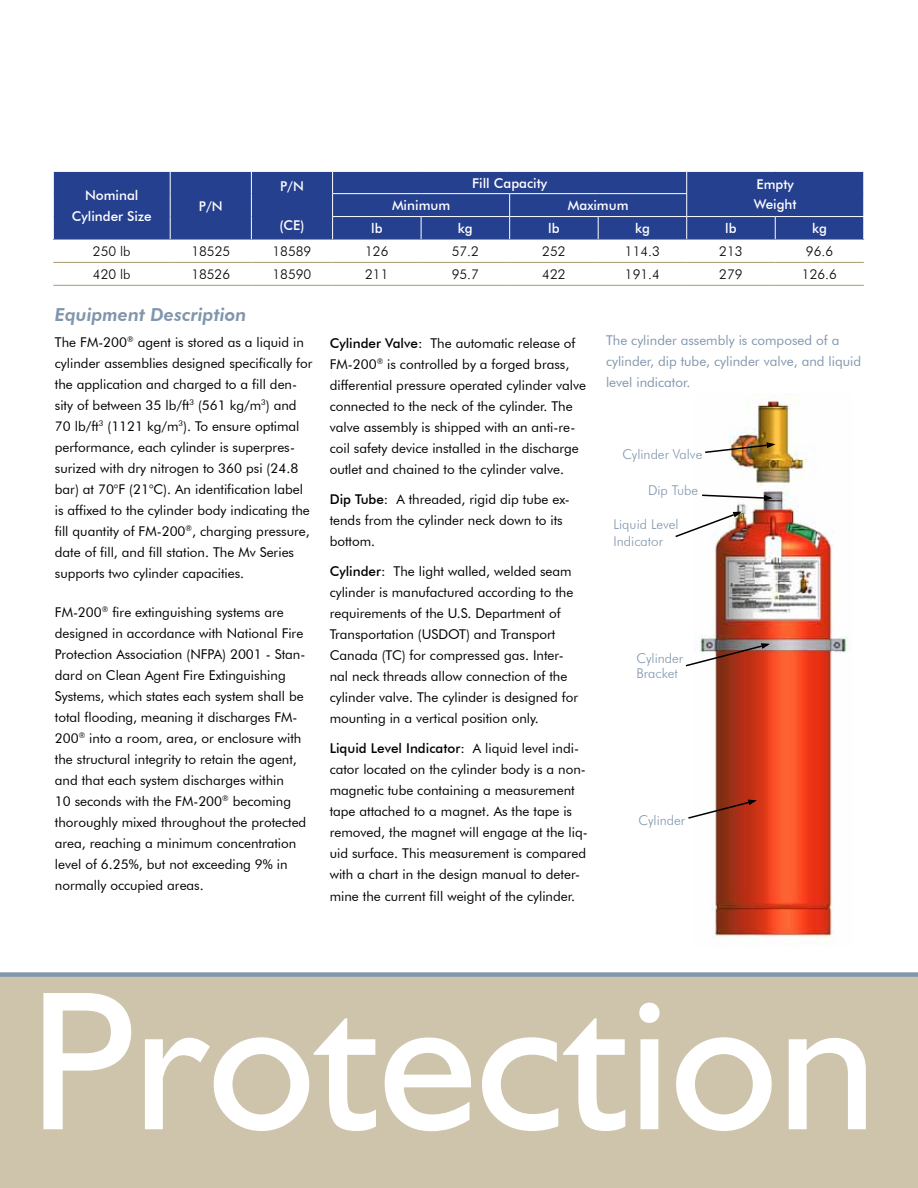
<style>
.page{position:relative;width:918px;height:1188px;background:#fff}
.page>*{position:absolute;margin:0;border:0;box-sizing:border-box;transform-origin:0 0}
.t1{font:199.5px "Humanist 521 BT";color:#fff}
.t2{font:italic 800 18px "Futura BT";color:#8196ad}
.t3{font:13.5px/21px "Futura BT";color:#000}
.t4{font:13.5px/21px "Futura BT";color:#8196ad}
.t5{font:500 13.5px/20.2px "Futura BT";color:#fff;text-align:center}
.t6{font:300 13.5px "Futura BT";color:#000}
.t7{font:300 13.5px/16.5px "Futura BT";color:#8196ad}
.s1{font-weight:500}
</style>
<div class="page">
<div style="left:1px;top:975px;width:916px;height:212px;background:#cec4ab"></div>
<div style="left:0;top:975px;width:918px;height:213px;border:2px solid #cec4ab"></div>
<div style="left:54px;top:172px;width:809px;height:67px;background:#25408f"></div>
<hr style="left:332px;top:193px;width:89px;height:1px;background:#fff">
<hr style="left:421px;top:193px;width:89px;height:1px;background:#fff">
<hr style="left:510px;top:193px;width:88px;height:1px;background:#fff">
<hr style="left:598px;top:193px;width:89px;height:1px;background:#fff">
<svg style="left:53px;top:172px;width:1px;height:67px"></svg>
<svg style="left:170px;top:172px;width:1px;height:67px"></svg>
<svg style="left:251px;top:172px;width:1px;height:67px"></svg>
<hr style="left:332px;top:216px;width:89px;height:1px;background:#fff">
<svg style="left:332px;top:172px;width:1px;height:67px"></svg>
<hr style="left:421px;top:216px;width:89px;height:1px;background:#fff">
<svg style="left:421px;top:217px;width:1px;height:22px"></svg>
<hr style="left:510px;top:216px;width:88px;height:1px;background:#fff">
<svg style="left:509px;top:194px;width:1px;height:45px"></svg>
<hr style="left:598px;top:216px;width:89px;height:1px;background:#fff">
<svg style="left:598px;top:217px;width:1px;height:22px"></svg>
<hr style="left:687px;top:216px;width:88px;height:1px;background:#fff">
<svg style="left:686px;top:172px;width:1px;height:67px"></svg>
<hr style="left:775px;top:216px;width:89px;height:1px;background:#fff">
<svg style="left:775px;top:217px;width:1px;height:22px"></svg>
<svg style="left:863px;top:172px;width:1px;height:67px"></svg>
<hr style="left:53px;top:239px;width:117px;height:1px;background:#a8996e">
<hr style="left:170px;top:239px;width:81px;height:1px;background:#a8996e">
<hr style="left:251px;top:239px;width:82px;height:1px;background:#a8996e">
<hr style="left:333px;top:239px;width:88px;height:1px;background:#a8996e">
<hr style="left:421px;top:239px;width:89px;height:1px;background:#a8996e">
<hr style="left:510px;top:239px;width:88px;height:1px;background:#a8996e">
<hr style="left:598px;top:239px;width:89px;height:1px;background:#a8996e">
<hr style="left:687px;top:239px;width:88px;height:1px;background:#a8996e">
<hr style="left:775px;top:239px;width:89px;height:1px;background:#a8996e">
<hr style="left:53px;top:262px;width:117px;height:1px;background:#a8996e">
<hr style="left:170px;top:262px;width:81px;height:1px;background:#a8996e">
<hr style="left:251px;top:262px;width:82px;height:1px;background:#a8996e">
<hr style="left:333px;top:262px;width:88px;height:1px;background:#a8996e">
<hr style="left:421px;top:262px;width:89px;height:1px;background:#a8996e">
<hr style="left:510px;top:262px;width:88px;height:1px;background:#a8996e">
<hr style="left:598px;top:262px;width:89px;height:1px;background:#a8996e">
<hr style="left:687px;top:262px;width:88px;height:1px;background:#a8996e">
<hr style="left:775px;top:262px;width:89px;height:1px;background:#a8996e">
<hr style="left:53px;top:285px;width:117px;height:1px;background:#a8996e">
<hr style="left:170px;top:285px;width:81px;height:1px;background:#a8996e">
<hr style="left:251px;top:285px;width:82px;height:1px;background:#a8996e">
<hr style="left:333px;top:285px;width:88px;height:1px;background:#a8996e">
<hr style="left:421px;top:285px;width:89px;height:1px;background:#a8996e">
<hr style="left:510px;top:285px;width:88px;height:1px;background:#a8996e">
<hr style="left:598px;top:285px;width:89px;height:1px;background:#a8996e">
<hr style="left:687px;top:285px;width:88px;height:1px;background:#a8996e">
<hr style="left:775px;top:285px;width:89px;height:1px;background:#a8996e">
<img style="left:699px;top:393px;width:149px;height:545px">
<svg style="left:704px;top:441px;width:71px;height:13px"></svg>
<svg style="left:675px;top:510px;width:67px;height:28px"></svg>
<svg style="left:701px;top:494px;width:71px;height:8px"></svg>
<svg style="left:688px;top:799px;width:69px;height:21px"></svg>
<svg style="left:685px;top:642px;width:85px;height:26px"></svg>
<div style="left:0;top:972px;width:918px;height:5px;background:#8196ad"></div>
<p class="t5" style="left:72px;top:185px;width:81px">Nominal<br>Cylinder Size</p>
<p class="t5" style="left:199px;top:196px;width:25px">P/N</p>
<p class="t5" style="left:280px;top:176px;width:25px">P/N</p>
<p class="t5" style="left:279px;top:215px;width:27px">(CE)</p>
<p class="t5" style="left:472px;top:173px;width:77px">Fill Capacity</p>
<p class="t5" style="left:757px;top:174px;width:39px">Empty</p>
<p class="t5" style="left:392px;top:195px;width:60px">Minimum</p>
<p class="t5" style="left:568px;top:195px;width:62px">Maximum</p>
<p class="t5" style="left:754px;top:194px;width:44px">Weight</p>
<p class="t5" style="left:371px;top:218px;width:13px">lb</p>
<p class="t5" style="left:458px;top:218px;width:16px">kg</p>
<p class="t5" style="left:548px;top:218px;width:13px">lb</p>
<p class="t5" style="left:635px;top:218px;width:16px">kg</p>
<p class="t5" style="left:725px;top:218px;width:13px">lb</p>
<p class="t5" style="left:812px;top:218px;width:16px">kg</p>
<p class="t6" style="left:93px;top:243px;width:39px">250 lb</p>
<p class="t6" style="left:191px;top:243px;width:40px">18525</p>
<p class="t6" style="left:273px;top:243px;width:40px">18589</p>
<p class="t6" style="left:365px;top:243px;width:25px">126</p>
<p class="t6" style="left:452px;top:243px;width:29px">57.2</p>
<p class="t6" style="left:542px;top:243px;width:25px">252</p>
<p class="t6" style="left:625px;top:243px;width:36px">114.3</p>
<p class="t6" style="left:719px;top:243px;width:25px">213</p>
<p class="t6" style="left:806px;top:243px;width:29px">96.6</p>
<p class="t6" style="left:93px;top:266px;width:39px">420 lb</p>
<p class="t6" style="left:191px;top:266px;width:40px">18526</p>
<p class="t6" style="left:273px;top:266px;width:40px">18590</p>
<p class="t6" style="left:365px;top:266px;width:25px">211</p>
<p class="t6" style="left:452px;top:266px;width:29px">95.7</p>
<p class="t6" style="left:542px;top:266px;width:25px">422</p>
<p class="t6" style="left:625px;top:266px;width:36px">191.4</p>
<p class="t6" style="left:719px;top:266px;width:25px">279</p>
<p class="t6" style="left:802px;top:266px;width:36px">126.6</p>
<h2 class="t2" style="left:55px;top:304px;width:193px">Equipment Description</h2>
<p class="t3" style="left:55px;top:331px;width:259px">The FM-200<sup>®</sup> agent is stored as a liquid in cylinder assemblies designed specifically for the application and charged to a fill den&shy;sity of between 35 lb/ft<sup>3</sup> (561 kg/m<sup>3</sup>) and 70 lb/ft<sup>3</sup> (1121 kg/m<sup>3</sup>). To ensure optimal performance, each cylinder is superpres&shy;surized with dry nitrogen to 360 psi (24.8 bar) at 70°F (21°C). An identification label is affixed to the cylinder body indicating the fill quantity of FM-200<sup>®</sup>, charging pressure, date of fill, and fill station. The Mv Series supports two cylinder capacities.</p>
<p class="t3" style="left:55px;top:601px;width:253px">FM-200<sup>®</sup> fire extinguishing systems are designed in accordance with National Fire Protection Association (NFPA) 2001 - Stan&shy;dard on Clean Agent Fire Extinguishing Systems, which states each system shall be total flooding, meaning it discharges FM-200<sup>®</sup> into a room, area, or enclosure with the structural integrity to retain the agent, and that each system discharges within<br>10 seconds with the FM-200<sup>®</sup> becoming thoroughly mixed throughout the protected area, reaching a minimum concentration level of 6.25%, but not exceeding 9% in normally occupied areas.</p>
<p class="t3" style="left:330px;top:332px;width:258px"><span class="s1">Cylinder Valve:</span> The automatic release of FM-200<sup>®</sup> is controlled by a forged brass, differential pressure operated cylinder valve connected to the neck of the cylinder. The valve assembly is shipped with an anti-re&shy;coil safety device installed in the discharge outlet and chained to the cylinder valve.</p>
<p class="t3" style="left:330px;top:488px;width:242px"><span class="s1">Dip Tube:</span> A threaded, rigid dip tube ex&shy;tends from the cylinder neck down to its bottom.</p>
<p class="t3" style="left:330px;top:560px;width:250px"><span class="s1">Cylinder:</span> The light walled, welded seam cylinder is manufactured according to the requirements of the U.S. Department of Transportation (USDOT) and Transport Canada (TC) for compressed gas. Inter&shy;nal neck threads allow connection of the cylinder valve. The cylinder is designed for mounting in a vertical position only.</p>
<p class="t3" style="left:330px;top:737px;width:259px"><span class="s1">Liquid Level Indicator:</span> A liquid level indi&shy;cator located on the cylinder body is a non&shy;magnetic tube containing a measurement tape attached to a magnet. As the tape is removed, the magnet will engage at the liq&shy;uid surface. This measurement is compared with a chart in the design manual to deter-</p>
<p class="t3" style="left:330px;top:886px;width:247px">mine the current fill weight of the cylinder.</p>
<p class="t4" style="left:606px;top:330px;width:257px">The cylinder assembly is composed of a cylinder, dip tube, cylinder valve, and liquid level indicator.</p>
<p class="t7" style="left:622px;top:446px;width:82px">Cylinder Valve</p>
<p class="t7" style="left:648px;top:482px;width:52px">Dip Tube</p>
<p class="t7" style="left:614px;top:516px;width:67px">Liquid Level<br>Indicator</p>
<p class="t7" style="left:637px;top:651px;width:48px;line-height:15px">Cylinder<br>Bracket</p>
<p class="t7" style="left:639px;top:811px;width:48px">Cylinder</p>
<h1 class="t1" style="left:29px;top:938px;width:850px">Protection</h1>
</div>
